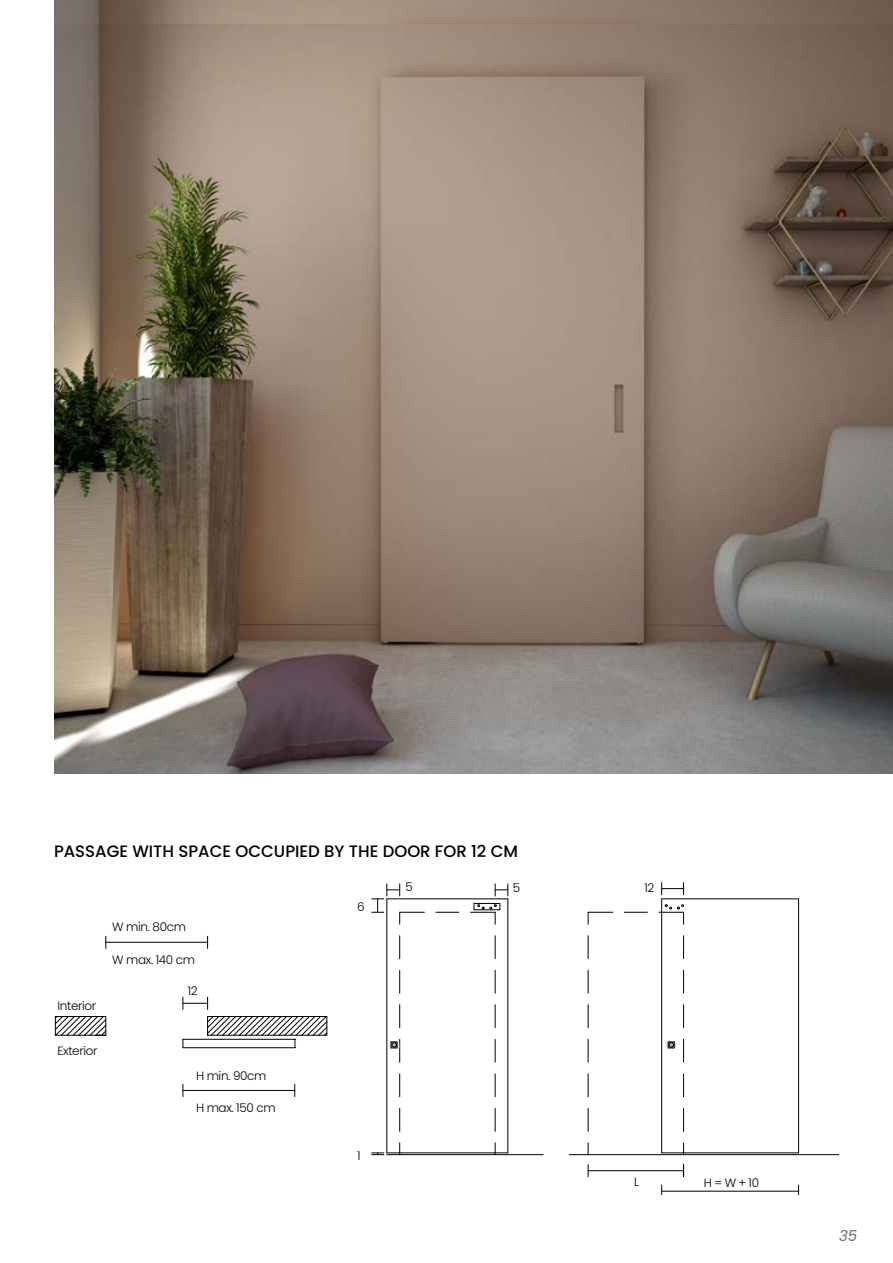
<style>
.page{position:relative;width:893px;height:1263px;background:#fff}
.page>*{position:absolute;margin:0;border:0;box-sizing:border-box;transform-origin:0 0}
.t1{font:500 16.5px "Poppins";color:#000}
.t2{font:italic 15px "Poppins";color:#6d6e71}
.t3{font:300 12px "Poppins";letter-spacing:-.03em;color:#000}
</style>
<div class="page">
<img style="left:54px;top:0;width:839px;height:774px">
<hr style="left:183px;top:1047px;width:112px;height:1px;background:#000">
<hr style="left:183px;top:1039px;width:112px;height:1px;background:#000">
<hr style="left:106px;top:942px;width:102px;height:1px;background:#000">
<hr style="left:183px;top:1090px;width:112px;height:1px;background:#000">
<svg style="left:207px;top:1016px;width:121px;height:32px"></svg>
<svg style="left:661px;top:882px;width:23px;height:13px"></svg>
<hr style="left:387px;top:899px;width:1px;height:254px;background:#000">
<hr style="left:508px;top:899px;width:1px;height:254px;background:#000">
<hr style="left:387px;top:1154px;width:156px;height:1px;background:#000">
<hr style="left:387px;top:1152px;width:121px;height:1px;background:#000">
<hr style="left:387px;top:898px;width:121px;height:1px;background:#000">
<svg style="left:399px;top:1108px;width:1px;height:23px"></svg>
<svg style="left:399px;top:1074px;width:1px;height:23px"></svg>
<svg style="left:399px;top:1005px;width:1px;height:23px"></svg>
<svg style="left:399px;top:970px;width:1px;height:23px"></svg>
<svg style="left:399px;top:936px;width:1px;height:23px"></svg>
<svg style="left:495px;top:1143px;width:1px;height:12px"></svg>
<svg style="left:495px;top:1108px;width:1px;height:23px"></svg>
<svg style="left:495px;top:1074px;width:1px;height:23px"></svg>
<svg style="left:495px;top:1039px;width:1px;height:23px"></svg>
<svg style="left:495px;top:1005px;width:1px;height:23px"></svg>
<svg style="left:495px;top:970px;width:1px;height:23px"></svg>
<svg style="left:495px;top:936px;width:1px;height:23px"></svg>
<svg style="left:436px;top:912px;width:23px;height:1px"></svg>
<svg style="left:470px;top:905px;width:26px;height:19px"></svg>
<hr style="left:661px;top:899px;width:1px;height:254px;background:#000">
<hr style="left:798px;top:899px;width:1px;height:254px;background:#000">
<hr style="left:569px;top:1154px;width:270px;height:1px;background:#000">
<hr style="left:662px;top:1152px;width:137px;height:1px;background:#000">
<hr style="left:662px;top:898px;width:137px;height:1px;background:#000">
<svg style="left:588px;top:1143px;width:1px;height:12px"></svg>
<svg style="left:588px;top:1108px;width:1px;height:23px"></svg>
<svg style="left:588px;top:1074px;width:1px;height:23px"></svg>
<svg style="left:588px;top:1039px;width:1px;height:23px"></svg>
<svg style="left:588px;top:1005px;width:1px;height:23px"></svg>
<svg style="left:588px;top:970px;width:1px;height:23px"></svg>
<svg style="left:588px;top:936px;width:1px;height:23px"></svg>
<svg style="left:683px;top:1108px;width:1px;height:23px"></svg>
<svg style="left:683px;top:1074px;width:1px;height:23px"></svg>
<svg style="left:683px;top:1039px;width:1px;height:23px"></svg>
<svg style="left:683px;top:1005px;width:1px;height:23px"></svg>
<svg style="left:683px;top:970px;width:1px;height:23px"></svg>
<svg style="left:683px;top:936px;width:1px;height:23px"></svg>
<svg style="left:588px;top:912px;width:25px;height:12px"></svg>
<svg style="left:624px;top:912px;width:23px;height:1px"></svg>
<svg style="left:659px;top:905px;width:25px;height:19px"></svg>
<svg style="left:390px;top:1039px;width:10px;height:23px"></svg>
<div style="left:474px;top:903px;width:26px;height:7px;border:1px solid #000"></div>
<svg style="left:588px;top:1164px;width:1px;height:13px"></svg>
<hr style="left:588px;top:1170px;width:96px;height:1px;background:#000">
<svg style="left:683px;top:1164px;width:1px;height:13px"></svg>
<hr style="left:662px;top:1191px;width:137px;height:1px;background:#000">
<svg style="left:183px;top:997px;width:25px;height:12px"></svg>
<svg style="left:667px;top:1041px;width:8px;height:8px"></svg>
<svg style="left:495px;top:884px;width:14px;height:12px"></svg>
<svg style="left:55px;top:1016px;width:52px;height:20px"></svg>
<svg style="left:372px;top:884px;width:52px;height:40px"></svg>
<svg style="left:372px;top:1152px;width:12px;height:3px"></svg>
<h1 class="t1" style="left:54px;top:842px;width:465px">PASSAGE WITH SPACE OCCUPIED BY THE DOOR FOR 12 CM</h1>
<p class="t3" style="left:58px;top:999px;width:40px">Interior</p>
<p class="t3" style="left:58px;top:1043px;width:41px">Exterior</p>
<p class="t3" style="left:112px;top:920px;width:75px">W min. 80cm</p>
<p class="t3" style="left:112px;top:953px;width:84px">W max. 140 cm</p>
<p class="t3" style="left:188px;top:984px;width:12px">12</p>
<p class="t3" style="left:196px;top:1068px;width:72px">H min. 90cm</p>
<p class="t3" style="left:196px;top:1101px;width:81px">H max. 150 cm</p>
<p class="t3" style="left:357px;top:900px;width:9px">6</p>
<p class="t3" style="left:405px;top:880px;width:9px">5</p>
<p class="t3" style="left:513px;top:880px;width:9px">5</p>
<p class="t3" style="left:644px;top:881px;width:12px">12</p>
<p class="t3" style="left:357px;top:1149px;width:5px">1</p>
<p class="t3" style="left:634px;top:1175px;width:7px">L</p>
<p class="t3" style="left:704px;top:1176px;width:57px">H = W + 10</p>
<p class="t2" style="left:839px;top:1227px;width:20px">35</p>
</div>
